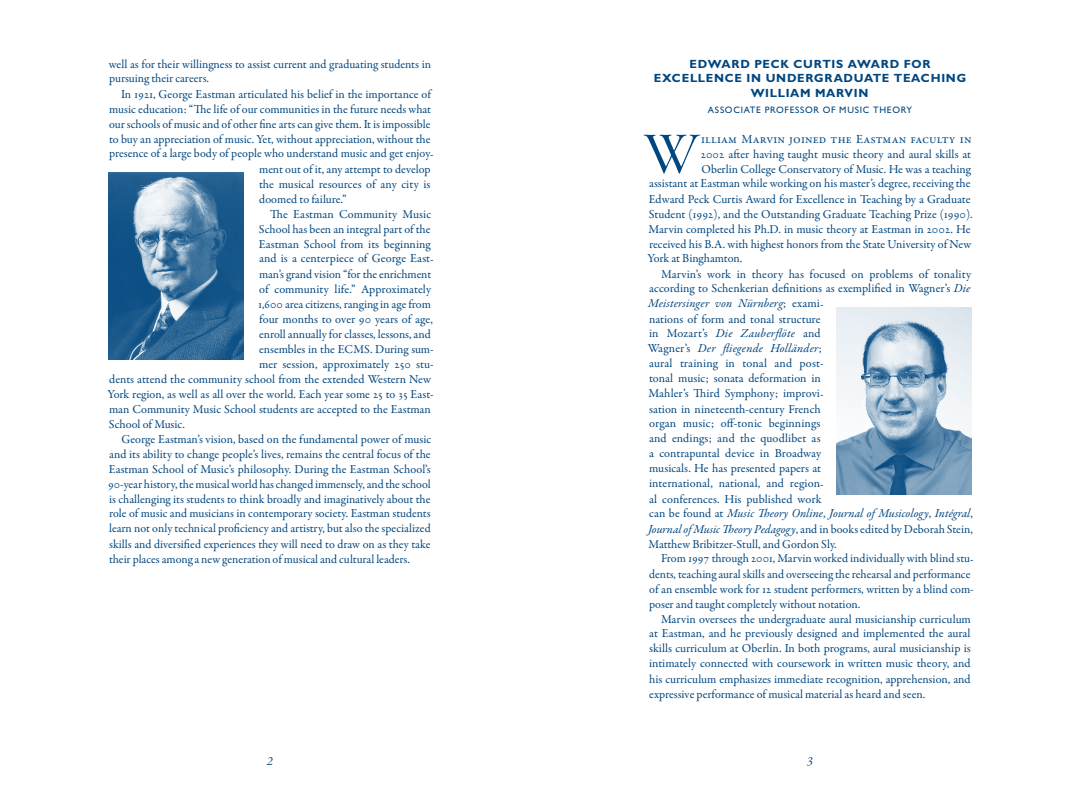
<style>
.page{position:relative;width:1080px;height:810px;background:#fff}
.page>*{position:absolute;margin:0;border:0;box-sizing:border-box;transform-origin:0 0}
.t1{font:59.88px "Garamond Premr Pro Disp";color:#00467f}
.t2{font:12.5px "Garamond Premr Pro";letter-spacing:.005em;color:#00467f}
.t3{font:italic 12.5px "Garamond Premr Pro";color:#00467f}
.t4{font:12.25px/15px "Garamond Premr Pro";color:#00467f}
.t5{font:italic 12.25px "Garamond Premr Pro";letter-spacing:.005em;color:#00467f}
.t6{font:700 11.88px "Gill Sans MT Std";letter-spacing:.055em;color:#00467f}
.t7{font:500 9.38px "Gill Sans MT Std";letter-spacing:.075em;color:#00467f}
.s1{font-style:italic}
.s2{font-style:normal}
</style>
<div class="page">
<img style="left:836px;top:308px;width:135px;height:187px">
<img style="left:109px;top:172px;width:135px;height:188px">
<p class="t4" style="left:109px;top:56px;width:324px">well as for their willingness to assist current and graduating students in pursuing their careers.</p>
<p class="t4" style="left:121px;top:86px;width:311px">In 1921, George Eastman articulated his belief in the importance of</p>
<p class="t4" style="left:109px;top:101px;width:324px">music education: “The life of our communities in the future needs what</p>
<p class="t4" style="left:109px;top:116px;width:323px">our schools of music and of other fine arts can give them. It is impossible</p>
<p class="t4" style="left:109px;top:131px;width:323px">to buy an appreciation of music. Yet, without appreciation, without the</p>
<p class="t4" style="left:109px;top:146px;width:326px">presence of a large body of people who understand music and get enjoy-</p>
<p class="t4" style="left:259px;top:161px;width:173px">ment out of it, any attempt to develop</p>
<p class="t4" style="left:259px;top:176px;width:173px">the musical resources of any city is</p>
<p class="t4" style="left:259px;top:191px;width:89px">doomed to failure.”</p>
<p class="t4" style="left:270px;top:206px;width:163px">The Eastman Community Music</p>
<p class="t4" style="left:259px;top:221px;width:173px">School has been an integral part of the</p>
<p class="t4" style="left:259px;top:236px;width:174px">Eastman School from its beginning</p>
<p class="t4" style="left:259px;top:251px;width:176px">and is a centerpiece of George East-</p>
<p class="t4" style="left:259px;top:266px;width:174px">man’s grand vision “for the enrichment</p>
<p class="t4" style="left:259px;top:281px;width:173px">of community life.” Approximately</p>
<p class="t4" style="left:258px;top:296px;width:174px">1,600 area citizens, ranging in age from</p>
<p class="t4" style="left:259px;top:311px;width:175px">four months to over 90 years of age,</p>
<p class="t4" style="left:259px;top:326px;width:173px">enroll annually for classes, lessons, and</p>
<p class="t4" style="left:259px;top:341px;width:176px">ensembles in the ECMS. During sum-</p>
<p class="t4" style="left:259px;top:356px;width:176px">mer session, approximately 250 stu-</p>
<p class="t4" style="left:109px;top:371px;width:323px">dents attend the community school from the extended Western New</p>
<p class="t4" style="left:108px;top:386px;width:328px">York region, as well as all over the world. Each year some 25 to 35 East-</p>
<p class="t4" style="left:109px;top:401px;width:323px">man Community Music School students are accepted to the Eastman</p>
<p class="t4" style="left:109px;top:416px;width:77px">School of Music.</p>
<p class="t4" style="left:121px;top:431px;width:311px">George Eastman’s vision, based on the fundamental power of music</p>
<p class="t4" style="left:109px;top:446px;width:323px">and its ability to change people’s lives, remains the central focus of the</p>
<p class="t4" style="left:109px;top:461px;width:323px">Eastman School of Music’s philosophy. During the Eastman School’s</p>
<p class="t4" style="left:108px;top:476px;width:324px">90-year history, the musical world has changed immensely, and the school</p>
<p class="t4" style="left:109px;top:491px;width:323px">is challenging its students to think broadly and imaginatively about the</p>
<p class="t4" style="left:109px;top:506px;width:323px">role of music and musicians in contemporary society. Eastman students</p>
<p class="t4" style="left:109px;top:521px;width:323px">learn not only technical proficiency and artistry, but also the specialized</p>
<p class="t4" style="left:109px;top:536px;width:323px">skills and diversified experiences they will need to draw on as they take</p>
<p class="t4" style="left:109px;top:551px;width:302px">their places among a new generation of musical and cultural leaders.</p>
<p class="t6" style="left:690px;top:56px;width:141px">EDWARD PEC K CURTIS</p>
<p class="t6" style="left:848px;top:56px;width:84px">AWARD FO R</p>
<p class="t6" style="left:654px;top:71px;width:28px">EXCELLENCE</p>
<p class="t6" style="left:747px;top:71px;width:117px">IN UNDERGRADUATE</p>
<p class="t6" style="left:894px;top:71px;width:19px">TEACHIN</p>
<p class="t6" style="left:957px;top:71px;width:11px">G</p>
<p class="t6" style="left:751px;top:86px;width:10px">WILLIAM</p>
<p class="t6" style="left:815px;top:86px;width:47px">MARVIN</p>
<p class="t7" style="left:708px;top:104px;width:206px">ASSOCIATE PROFESSOR OF MUSIC THEORY</p>
<h1 class="t1" style="left:644px;top:122px;width:57px">W</h1>
<p class="t2" style="left:701px;top:131px;width:272px">illiam Marvin joined the Eastman faculty in</p>
<p class="t4" style="left:701px;top:146px;width:272px">2002 after having taught music theory and aural skills at</p>
<p class="t4" style="left:702px;top:161px;width:271px">Oberlin College Conservatory of Music. He was a teaching</p>
<p class="t4" style="left:649px;top:176px;width:323px">assistant at Eastman while working on his master’s degree, receiving the</p>
<p class="t4" style="left:649px;top:191px;width:323px">Edward Peck Curtis Award for Excellence in Teaching by a Graduate</p>
<p class="t4" style="left:649px;top:206px;width:325px">Student (1992), and the Outstanding Graduate Teaching Prize (1990).</p>
<p class="t4" style="left:649px;top:221px;width:323px">Marvin completed his Ph.D. in music theory at Eastman in 2002. He</p>
<p class="t4" style="left:649px;top:236px;width:324px">received his B.A. with highest honors from the State University of New</p>
<p class="t4" style="left:648px;top:251px;width:96px">York at Binghamton.</p>
<p class="t4" style="left:661px;top:266px;width:312px">Marvin’s work in theory has focused on problems of tonality</p>
<p class="t4" style="left:649px;top:281px;width:323px">according to Schenkerian definitions as exemplified in Wagner’s <span class="s1">Die</span></p>
<p class="t5" style="left:648px;top:296px;width:177px">Meistersinger von Nürnberg<span class="s2">; exami-</span></p>
<p class="t4" style="left:649px;top:311px;width:173px">nations of form and tonal structure</p>
<p class="t5" style="left:649px;top:326px;width:173px"><span class="s2">in Mozart’s</span> Die Zauberflöte <span class="s2">and</span></p>
<p class="t5" style="left:648px;top:341px;width:176px"><span class="s2">Wagner’s</span> Der fliegende Holländer<span class="s2">;</span></p>
<p class="t4" style="left:649px;top:356px;width:176px">aural training in tonal and post-</p>
<p class="t4" style="left:649px;top:371px;width:173px">tonal music; sonata deformation in</p>
<p class="t4" style="left:649px;top:386px;width:177px">Mahler’s Third Symphony; improvi-</p>
<p class="t4" style="left:649px;top:401px;width:173px">sation in nineteenth-century French</p>
<p class="t4" style="left:649px;top:416px;width:173px">organ music; off-tonic beginnings</p>
<p class="t4" style="left:649px;top:431px;width:173px">and endings; and the quodlibet as</p>
<p class="t4" style="left:649px;top:446px;width:173px">a contrapuntal device in Broadway</p>
<p class="t4" style="left:649px;top:461px;width:174px">musicals. He has presented papers at</p>
<p class="t4" style="left:649px;top:476px;width:176px">international, national, and region-</p>
<p class="t4" style="left:649px;top:491px;width:174px">al conferences. His published work</p>
<p class="t5" style="left:649px;top:506px;width:325px"><span class="s2">can be found at</span> Music Theory Online<span class="s2">,</span> Journal of Musicology<span class="s2">,</span> Intégral<span class="s2">,</span></p>
<p class="t4" style="left:648px;top:521px;width:326px"><span class="s1">Journal of Music Theory Pedagogy</span>, and in books edited by Deborah Stein,</p>
<p class="t4" style="left:649px;top:536px;width:190px">Matthew Bribitzer-Stull, and Gordon Sly.</p>
<p class="t4" style="left:661px;top:551px;width:314px">From 1997 through 2001, Marvin worked individually with blind stu-</p>
<p class="t4" style="left:649px;top:566px;width:323px">dents, teaching aural skills and overseeing the rehearsal and performance</p>
<p class="t4" style="left:649px;top:581px;width:326px">of an ensemble work for 12 student performers, written by a blind com-</p>
<p class="t4" style="left:649px;top:596px;width:213px">poser and taught completely without notation.</p>
<p class="t4" style="left:661px;top:611px;width:311px">Marvin oversees the undergraduate aural musicianship curriculum</p>
<p class="t4" style="left:649px;top:626px;width:323px">at Eastman, and he previously designed and implemented the aural</p>
<p class="t4" style="left:649px;top:641px;width:323px">skills curriculum at Oberlin. In both programs, aural musicianship is</p>
<p class="t4" style="left:649px;top:656px;width:323px">intimately connected with coursework in written music theory, and</p>
<p class="t4" style="left:649px;top:671px;width:323px">his curriculum emphasizes immediate recognition, apprehension, and</p>
<p class="t4" style="left:649px;top:686px;width:278px">expressive performance of musical material as heard and seen.</p>
<p class="t3" style="left:267px;top:753px;width:7px">2</p>
<p class="t3" style="left:807px;top:753px;width:8px">3</p>
</div>
